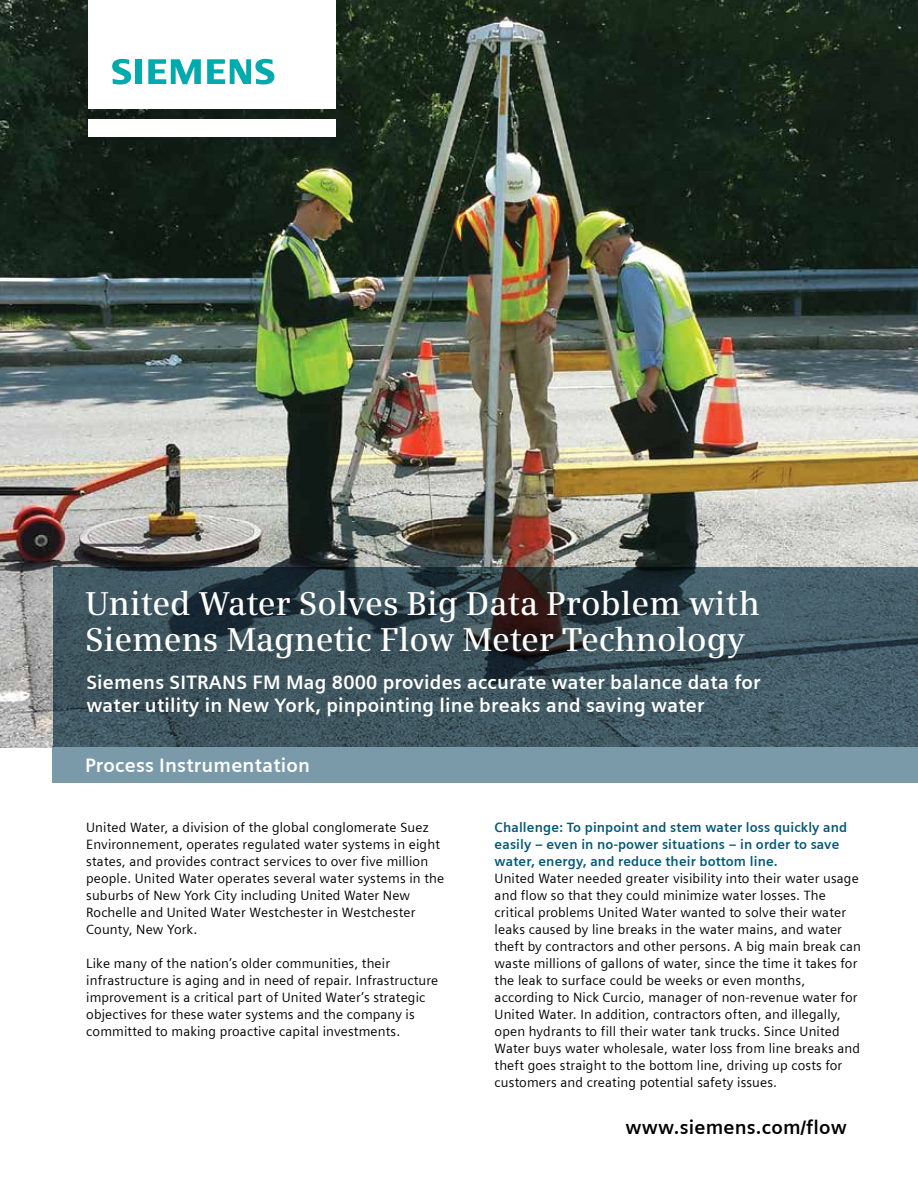
<style>
.page{position:relative;width:918px;height:1188px;background:#fff}
.page>*{position:absolute;margin:0;border:0;box-sizing:border-box;transform-origin:0 0}
.t1{font:600 33px/36px "Siemens Serif OT";color:#fff}
.t2{font:700 19.5px/23.4px "Siemens Sans";letter-spacing:.01em;color:#fff}
.t3{font:700 19.5px "Siemens Sans";letter-spacing:.01em;color:#000}
.t4{font:13.5px/17px "Siemens Sans";letter-spacing:.01em;color:#000}
.t5{font:700 13.5px/17px "Siemens Sans";letter-spacing:.01em;color:#005779}
</style>
<div class="page">
<img style="left:0;top:0;width:918px;height:747px">
<div style="left:88px;top:119px;width:247px;height:17px;background:#fff"></div>
<div style="left:88px;top:0;width:247px;height:109px;background:#fff"></div>
<svg style="left:112px;top:59px;width:19px;height:26px"></svg>
<div style="left:135px;top:59px;width:7px;height:25px;background:#00aaad"></div>
<svg style="left:148px;top:59px;width:53px;height:25px"></svg>
<svg style="left:207px;top:59px;width:67px;height:26px"></svg>
<svg style="left:53px;top:567px;width:865px;height:180px;background:#3b515a"></svg>
<div style="left:53px;top:747px;width:865px;height:35px;background:#7b9aa9"></div>
<h1 class="t1" style="left:85px;top:585px;width:676px">United Water Solves Big Data Problem with<br>Siemens Magnetic Flow Meter Technology</h1>
<h2 class="t2" style="left:86px;top:671px;width:676px">Siemens SITRANS FM Mag 8000 provides accurate water balance data for water utility in New York, pinpointing line breaks and saving water</h2>
<h2 class="t2" style="left:85px;top:753px;width:227px">Process Instrumentation</h2>
<p class="t4" style="left:86px;top:819px;width:359px">United Water, a division of the global conglomerate Suez Environnement, operates regulated water systems in eight states, and provides contract services to over five million people. United Water operates several water systems in the suburbs of New York City including United Water New Rochelle and United Water Westchester in Westchester County, New York.</p>
<p class="t4" style="left:86px;top:955px;width:354px">Like many of the nation’s older communities, their infrastructure is aging and in need of repair. Infrastructure improvement is a critical part of United Water’s strategic objectives for these water systems and the company is committed to making proactive capital investments.</p>
<p class="t5" style="left:495px;top:819px;width:354px">Challenge: To pinpoint and stem water loss quickly and easily – even in no-power situations – in order to save water, energy, and reduce their bottom line.</p>
<p class="t4" style="left:495px;top:870px;width:368px">United Water needed greater visibility into their water usage and flow so that they could minimize water losses. The critical problems United Water wanted to solve their water leaks caused by line breaks in the water mains, and water theft by contractors and other persons. A big main break can waste millions of gallons of water, since the time it takes for the leak to surface could be weeks or even months, according to Nick Curcio, manager of non-revenue water for United Water. In addition, contractors often, and illegally, open hydrants to fill their water tank trucks. Since United Water buys water wholesale, water loss from line breaks and theft goes straight to the bottom line, driving up costs for customers and creating potential safety issues.</p>
<h2 class="t3" style="left:626px;top:1116px;width:223px">www.siemens.com/flow</h2>
</div>
